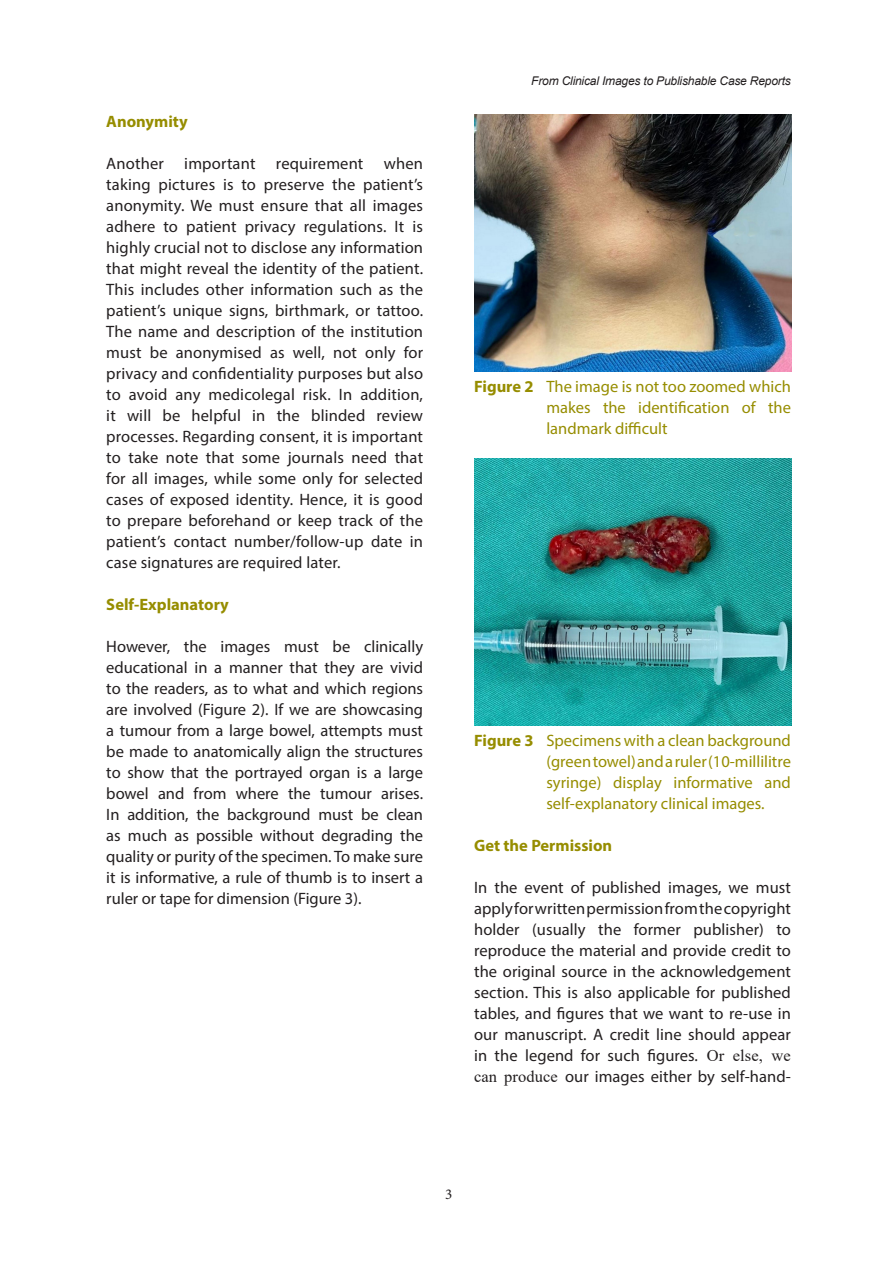
<style>
.page{position:relative;width:893px;height:1263px;background:#fff}
.page>*{position:absolute;margin:0;border:0;box-sizing:border-box;transform-origin:0 0}
.p1{font:16.5px/21px "Myriad Pro";letter-spacing:.005em;color:#231f20;text-align:justify}
.p2{font:16.5px/21px "Myriad Pro";color:#968d00;text-align:justify}
.p1-2{font:700 16.5px "Myriad Pro";color:#968d00}
.t1{font:15px "Minion Pro";color:#231f20}
.t2{font:italic 12px "Arial";letter-spacing:-.015em;color:#231f20}
.s1{font-weight:700}
.s2{font-family:"Times New Roman"}
</style>
<div class="page">
<img style="left:474px;top:115px;width:318px;height:256px">
<img style="left:474px;top:459px;width:317px;height:266px">
<p class="p1-2" style="left:106px;top:111px;width:83px">Anonymity</p>
<p class="p1" style="left:106px;top:153px;width:318px">Another important requirement when taking pictures is to preserve the patient’s anonymity. We must ensure that all images adhere to patient privacy regulations. It is highly crucial not to disclose any information that might reveal the identity of the patient.<br>This includes other information such as the patient’s unique signs, birthmark, or tattoo.<br>The name and description of the institution must be anonymised as well, not only for privacy and confidentiality purposes but also to avoid any medicolegal risk. In addition, it will be helpful in the blinded review processes. Regarding consent, it is important to take note that some journals need that for all images, while some only for selected cases of exposed identity. Hence, it is good to prepare beforehand or keep track of the patient’s contact number/follow-up date in case signatures are required later.</p>
<p class="p1-2" style="left:106px;top:594px;width:124px">Self-Explanatory</p>
<p class="p1" style="left:106px;top:636px;width:318px">However, the images must be clinically educational in a manner that they are vivid to the readers, as to what and which regions are involved (Figure 2). If we are showcasing a tumour from a large bowel, attempts must be made to anatomically align the structures to show that the portrayed organ is a large bowel and from where the tumour arises.<br>In addition, the background must be clean as much as possible without degrading the quality or purity of the specimen. To make sure it is informative, a rule of thumb is to insert a ruler or tape for dimension (Figure 3).</p>
<p class="t2" style="left:531px;top:73px;width:261px">From Clinical Images to Publishable Case Reports</p>
<p class="p2" style="left:546px;top:376px;width:246px;text-indent:-72px"><span class="s1">Figure 2</span> The image is not too zoomed which makes the identification of the landmark difficult</p>
<p class="p2" style="left:546px;top:730px;width:246px;text-indent:-72px"><span class="s1">Figure 3</span> Specimens with a clean background (green towel) and a ruler (10-millilitre syringe) display informative and self-explanatory clinical images.</p>
<p class="p1-2" style="left:474px;top:835px;width:140px">Get the Permission</p>
<p class="p1" style="left:474px;top:877px;width:318px">In the event of published images, we must apply for written permission from the copyright holder (usually the former publisher) to reproduce the material and provide credit to the original source in the acknowledgement section. This is also applicable for published tables, and figures that we want to re-use in our manuscript. A credit line should appear in the legend for such figures. <span class="s2">Or else, we can produce</span> our images either by self-hand-</p>
<p class="t1" style="left:445px;top:1184px;width:9px">3</p>
</div>
